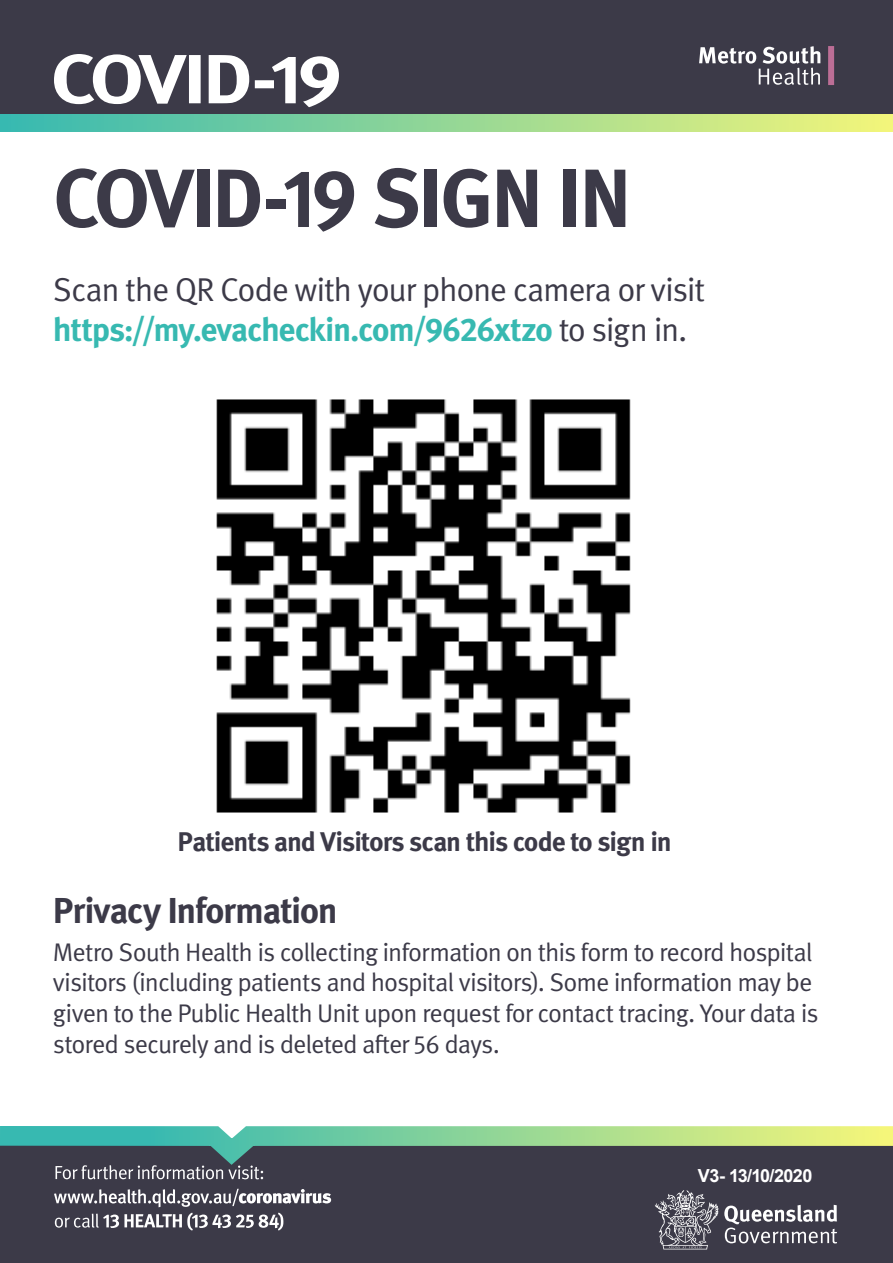
<style>
.page{position:relative;width:893px;height:1263px;background:#fff}
.page>*{position:absolute;margin:0;border:0;box-sizing:border-box;transform-origin:0 0}
.t1{font:700 82.5px "Meta OT";letter-spacing:-.035em;color:#3c3a48}
.t2{font:700 36px "Meta OT";letter-spacing:-.04em;color:#3c3a48}
.t3{font:700 33px "Meta OT";letter-spacing:-.04em;color:#37b9b1}
.t4{font:33px "Meta OT Norm";letter-spacing:-.04em;color:#3c3a48}
.t5{font:700 27px "Meta OT";letter-spacing:-.04em;color:#3c3a48}
.t6{font:25.5px/30.6px "Meta OT Norm";letter-spacing:-.04em;color:#3c3a48}
.t7{font:700 18px "Arial";letter-spacing:-.035em;color:#fff}
.s1{font-family:"Meta OT Norm";font-weight:400;color:#3c3a48}
</style>
<div class="page">
<div style="left:0;top:1146px;width:893px;height:117px;background:#3c3a48"></div>
<svg style="left:0;top:1126px;width:893px;height:52px"></svg>
<div style="left:0;top:0;width:893px;height:115px;background:#3c3a48"></div>
<div style="left:0;top:115px;width:893px;height:17px;background:linear-gradient(to right,#35b8b2,#f3f57a)"></div>
<svg style="left:54px;top:1189px;width:277px;height:41px"></svg>
<svg style="left:56px;top:1165px;width:207px;height:14px"></svg>
<svg style="left:54px;top:54px;width:285px;height:53px"></svg>
<div style="left:828px;top:49px;width:6px;height:33px;background:#bc6e96"></div>
<svg style="left:699px;top:46px;width:121px;height:39px"></svg>
<img style="left:216px;top:399px;width:415px;height:414px">
<svg style="left:655px;top:1190px;width:182px;height:59px"></svg>
<h1 class="t1" style="left:53px;top:146px;width:580px">COVID-19 SIGN IN</h1>
<p class="t4" style="left:53px;top:270px;width:654px">Scan the QR Code with your phone camera or visit</p>
<p class="t3" style="left:53px;top:309px;width:636px">https://my.evacheckin.com/9626xtzo <span class="s1">to sign in.</span></p>
<p class="t5" style="left:178px;top:824px;width:496px">Patients and Visitors scan this code to sign in</p>
<h2 class="t2" style="left:53px;top:887px;width:286px">Privacy Information</h2>
<p class="t6" style="left:53px;top:937px;width:767px">Metro South Health is collecting information on this form to record hospital visitors (including patients and hospital visitors). Some information may be given to the Public Health Unit upon request for contact tracing. Your data is stored securely and is deleted after 56 days.</p>
<p class="t7" style="left:698px;top:1162px;width:116px">V3- 13/10/2020</p>
</div>
